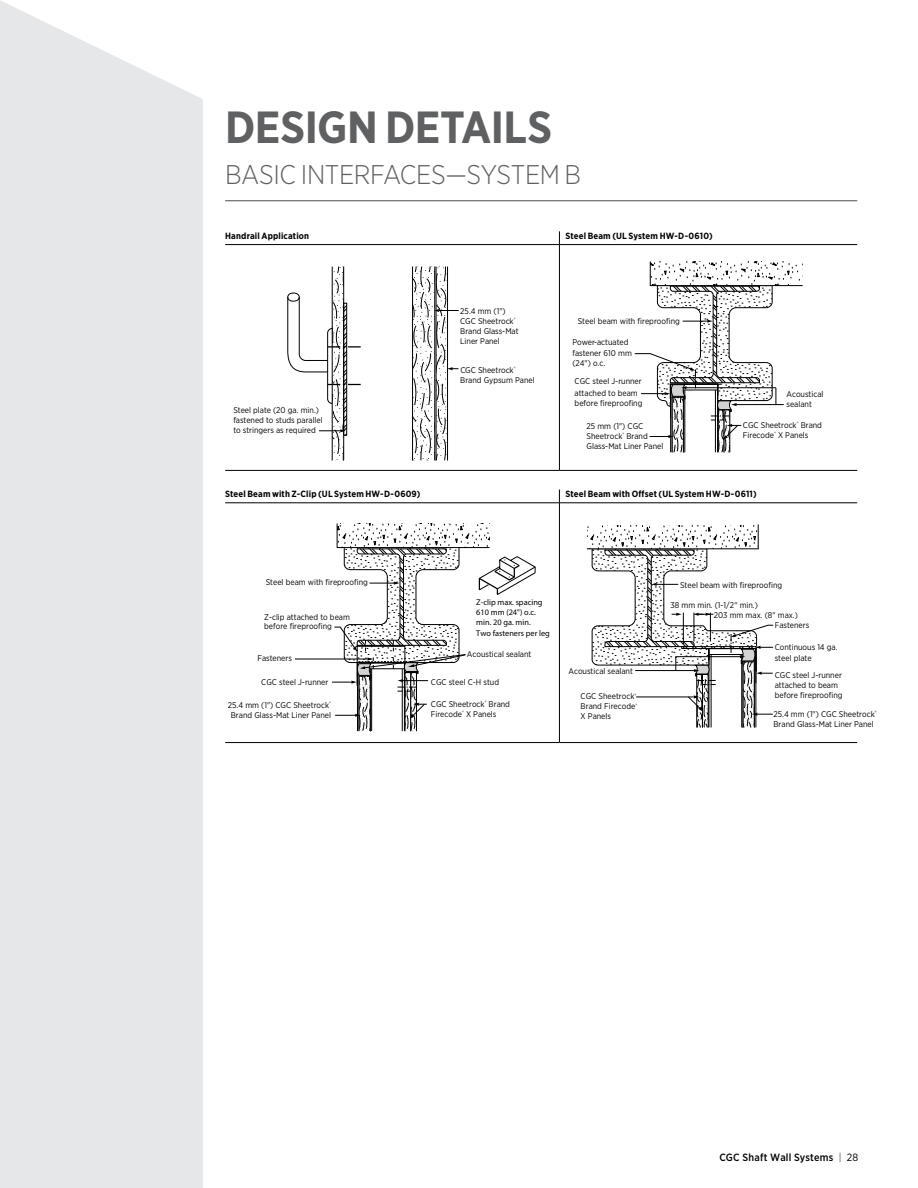
<style>
.page{position:relative;width:918px;height:1188px;background:#fff}
.page>*{position:absolute;margin:0;border:0;box-sizing:border-box;transform-origin:0 0}
.t1{font:700 45px "Gotham Narrow";letter-spacing:-.01em;color:#5f6062}
.t2{font:300 27px "Gotham Narrow";letter-spacing:-.015em;color:#5f6062}
.t3{font:500 10.5px "Gotham Narrow";letter-spacing:.025em;color:#000}
.t4{font:700 9px "Gotham Narrow";letter-spacing:.015em;color:#000}
.t5{font:8.25px/9.9px "Gotham Narrow";color:#000}
.t6{font:8.25px/10.1px "Myriad Pro";color:#000}
.s1{font-weight:300}
.s2{font-weight:400}
</style>
<div class="page">
<div style="left:0;top:0;width:203px;height:1188px;background:#e6e7e8"></div>
<hr style="left:225px;top:200px;width:632px;height:1px;background:#5f6062">
<hr style="left:225px;top:244px;width:334px;height:1px;background:#000">
<hr style="left:559px;top:244px;width:298px;height:1px;background:#000">
<hr style="left:559px;top:245px;width:1px;height:225px;background:#000">
<svg style="left:559px;top:231px;width:1px;height:13px"></svg>
<hr style="left:225px;top:470px;width:334px;height:1px;background:#000">
<hr style="left:559px;top:470px;width:298px;height:1px;background:#000">
<hr style="left:225px;top:503px;width:334px;height:1px;background:#000">
<hr style="left:560px;top:503px;width:297px;height:1px;background:#000">
<svg style="left:559px;top:490px;width:1px;height:13px"></svg>
<hr style="left:559px;top:503px;width:1px;height:239px;background:#000">
<hr style="left:225px;top:742px;width:334px;height:1px;background:#000">
<hr style="left:559px;top:742px;width:298px;height:1px;background:#000">
<svg style="left:287px;top:266px;width:74px;height:195px"></svg>
<svg style="left:412px;top:266px;width:47px;height:195px"></svg>
<svg style="left:634px;top:261px;width:169px;height:192px"></svg>
<hr style="left:295px;top:659px;width:74px;height:1px;background:#000">
<svg style="left:332px;top:523px;width:204px;height:209px"></svg>
<svg style="left:587px;top:524px;width:187px;height:204px"></svg>
<h1 class="t1" style="left:225px;top:99px;width:329px">DESIGN DETAILS</h1>
<h2 class="t2" style="left:225px;top:158px;width:358px">BASIC INTERFACES—SYSTEM B</h2>
<p class="t4" style="left:225px;top:230px;width:86px">Handrail Application</p>
<p class="t4" style="left:565px;top:230px;width:149px">Steel Beam (UL System HW-D-0610)</p>
<p class="t5" style="left:233px;top:405px;width:91px">Steel plate (20 ga. min.) fastened to studs parallel to stringers as required</p>
<p class="t5" style="left:460px;top:306px;width:60px">25.4 mm (1")<br>CGC Sheetrock<sup>®<br></sup>Brand Glass-Mat<br>Liner Panel</p>
<p class="t5" style="left:460px;top:365px;width:76px">CGC Sheetrock<sup>®<br></sup>Brand Gypsum Panel</p>
<p class="t5" style="left:578px;top:316px;width:104px">Steel beam with fireproofing</p>
<p class="t5" style="left:572px;top:348px;width:61px">fastener 610 mm (24") o.c.</p>
<p class="t5" style="left:572px;top:336px;width:58px">Power-actuated</p>
<p class="t5" style="left:575px;top:376px;width:69px;line-height:11.6px">CGC steel J-runner attached to beam</p>
<p class="t5" style="left:575px;top:398px;width:69px">before fireproofing</p>
<p class="t5" style="left:786px;top:389px;width:38px">Acoustical sealant</p>
<p class="t5" style="left:587px;top:421px;width:78px">25 mm (1") CGC<br>Sheetrock<sup>®</sup> Brand<br>Glass-Mat Liner Panel</p>
<p class="t5" style="left:743px;top:420px;width:81px">CGC Sheetrock<sup>®</sup> Brand<br>Firecode<sup>®</sup> X Panels</p>
<p class="t4" style="left:225px;top:488px;width:197px">Steel Beam with Z-Clip (UL System HW-D-0609)</p>
<p class="t4" style="left:565px;top:488px;width:193px">Steel Beam with Offset (UL System HW-D-0611)</p>
<p class="t5" style="left:266px;top:577px;width:104px">Steel beam with fireproofing</p>
<p class="t5" style="left:264px;top:612px;width:87px">Z-clip attached to beam before fireproofing</p>
<p class="t5" style="left:257px;top:653px;width:36px">Fasteners</p>
<p class="t6" style="left:476px;top:597px;width:68px">Z-clip max. spacing<br>610 mm (24") o.c. min. 20 ga. min.</p>
<p class="t6" style="left:476px;top:628px;width:75px">Two fasteners per leg</p>
<p class="t5" style="left:467px;top:649px;width:66px">Acoustical sealant</p>
<p class="t5" style="left:261px;top:677px;width:69px">CGC steel J-runner</p>
<p class="t5" style="left:431px;top:677px;width:70px">CGC steel C-H stud</p>
<p class="t5" style="left:228px;top:700px;width:105px;text-align:center">25.4 mm (1") CGC Sheetrock<sup>®<br></sup>Brand Glass-Mat Liner Panel</p>
<p class="t5" style="left:431px;top:699px;width:81px">CGC Sheetrock<sup>®</sup> Brand<br>Firecode<sup>®</sup> X Panels</p>
<p class="t5" style="left:568px;top:666px;width:66px">Acoustical sealant</p>
<p class="t5" style="left:581px;top:691px;width:58px;text-align:justify">CGC Sheetrock<sup>® </sup>Brand Firecode<sup>® </sup>X Panels</p>
<p class="t5" style="left:680px;top:580px;width:104px">Steel beam with fireproofing</p>
<p class="t5" style="left:671px;top:600px;width:89px">38 mm min. (1-1/2" min.)</p>
<p class="t5" style="left:714px;top:610px;width:86px">203 mm max. (8" max.)</p>
<p class="t5" style="left:775px;top:620px;width:36px">Fasteners</p>
<p class="t5" style="left:775px;top:642px;width:64px">Continuous 14 ga. steel plate</p>
<p class="t5" style="left:775px;top:669px;width:69px">CGC steel J-runner attached to beam before fireproofing</p>
<p class="t5" style="left:773px;top:709px;width:105px">25.4 mm (1") CGC Sheetrock<sup>®<br></sup>Brand Glass-Mat Liner Panel</p>
<p class="t3" style="left:720px;top:1151px;width:140px">CGC Shaft Wall Systems <span class="s1">|</span> <span class="s2">28</span></p>
</div>
